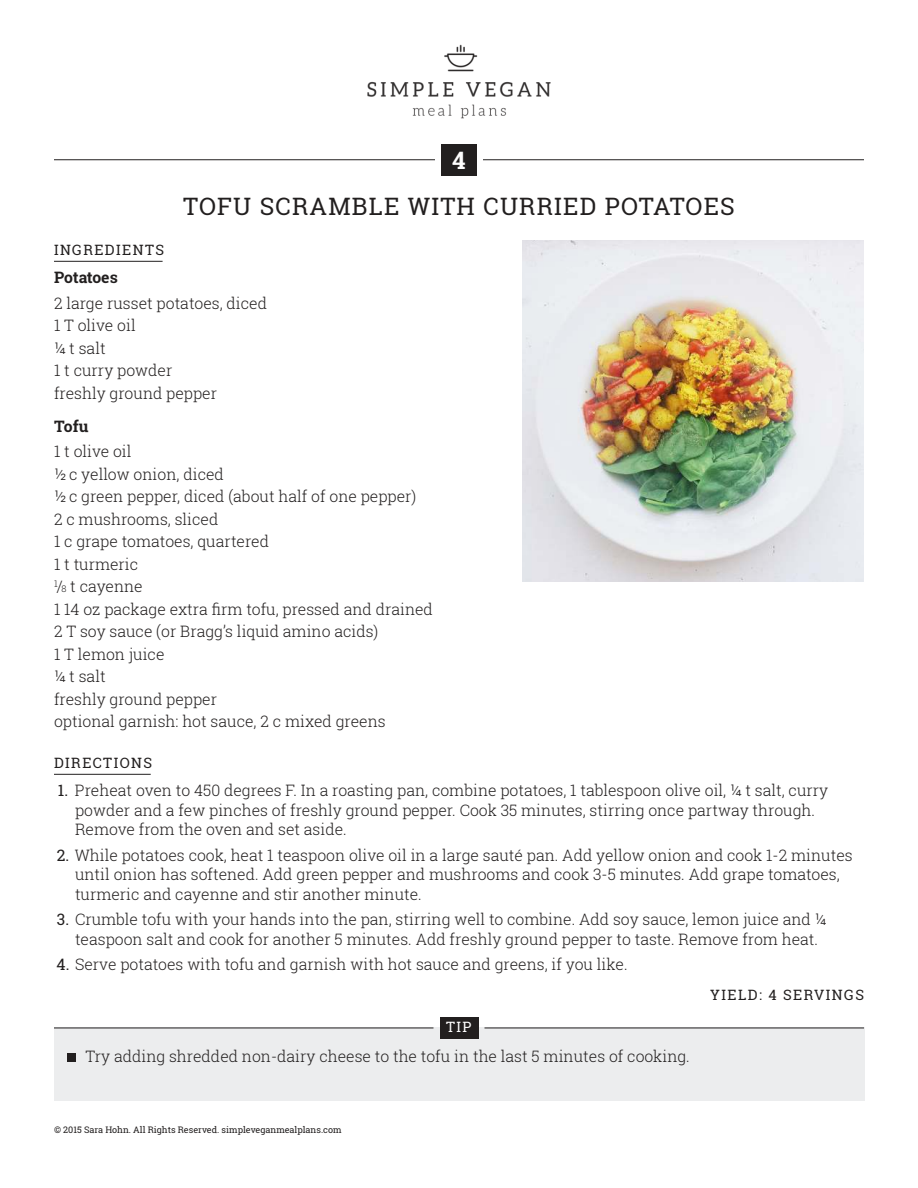
<style>
.page{position:relative;width:918px;height:1188px;background:#fff}
.page>*{position:absolute;margin:0;border:0;box-sizing:border-box;transform-origin:0 0}
.t1{font:24px "Roboto Slab";letter-spacing:.05em;color:#221f1f}
.t2{font:700 24px "Roboto Slab";color:#fff}
.t3{font:300 15.75px/22.5px "Roboto Slab";color:#221f1f}
.t4{font:700 15.75px "Roboto Slab";color:#221f1f}
.t5{font:14.25px "Roboto Slab";letter-spacing:.1em;color:#221f1f}
.t6{font:14.25px "Roboto Slab";color:#fff}
.t7{font:9px "Roboto Slab";color:#221f1f}
.s1{font-size:9.15px}
.s2{font-weight:400}
</style>
<div class="page">
<img style="left:367px;top:44px;width:184px;height:75px">
<hr style="left:54px;top:261px;width:109px;height:1px;background:#221f1f">
<hr style="left:54px;top:774px;width:97px;height:1px;background:#221f1f">
<div style="left:54px;top:1028px;width:810px;height:73px;background:#ecedee"></div>
<div style="left:68px;top:1053px;width:9px;height:9px;background:#221f1f"></div>
<hr style="left:54px;top:1028px;width:380px;height:1px;background:#221f1f">
<hr style="left:485px;top:1028px;width:379px;height:1px;background:#221f1f">
<div style="left:440px;top:1017px;width:39px;height:22px;background:#221f1f"></div>
<div style="left:441px;top:144px;width:36px;height:31px;background:#221f1f"></div>
<hr style="left:54px;top:159px;width:381px;height:1px;background:#221f1f">
<hr style="left:483px;top:159px;width:381px;height:1px;background:#221f1f">
<img style="left:522px;top:240px;width:342px;height:342px">
<h1 class="t2" style="left:452px;top:151px;width:15px">4</h1>
<h1 class="t1" style="left:183px;top:196px;width:553px">TOFU SCRAMBLE WITH CURRIED POTATOES</h1>
<p class="t5" style="left:54px;top:244px;width:112px">INGREDIENTS</p>
<p class="t4" style="left:54px;top:271px;width:65px">Potatoes</p>
<p class="t3" style="left:54px;top:293px;width:215px">2 large russet potatoes, diced<br>1 T olive oil<br>¼ t salt<br>1 t curry powder<br>freshly ground pepper</p>
<p class="t4" style="left:54px;top:420px;width:36px">Tofu</p>
<p class="t3" style="left:54px;top:442px;width:380px">1 t olive oil<br>½ c yellow onion, diced<br>½ c green pepper, diced (about half of one pepper)<br>2 c mushrooms, sliced<br>1 c grape tomatoes, quartered<br>1 t turmeric<br><sup>1</sup>/<span class="s1">8</span> t cayenne<br>1 14 oz package extra irm tofu, pressed and drained<br>2 T soy sauce (or Bragg’s liquid amino acids)<br>1 T lemon juice<br>¼ t salt<br>freshly ground pepper<br>optional garnish: hot sauce, 2 c mixed greens</p>
<p class="t5" style="left:54px;top:757px;width:100px">DIRECTIONS</p>
<p class="t3" style="left:75px;top:782px;width:755px;line-height:19.5px;text-indent:-17px"><span class="s2">1.</span> Preheat oven to 450 degrees F. In a roasting pan, combine potatoes, 1 tablespoon olive oil, ¼ t salt, curry powder and a few pinches of freshly ground pepper. Cook 35 minutes, stirring once partway through.<br>Remove from the oven and set aside.</p>
<p class="t3" style="left:75px;top:847px;width:779px;line-height:19.5px;text-indent:-18px"><span class="s2">2.</span> While potatoes cook, heat 1 teaspoon olive oil in a large sauté pan. Add yellow onion and cook 1-2 minutes until onion has softened. Add green pepper and mushrooms and cook 3-5 minutes. Add grape tomatoes, turmeric and cayenne and stir another minute.</p>
<p class="t3" style="left:75px;top:911px;width:753px;line-height:19.5px;text-indent:-18px"><span class="s2">3.</span> Crumble tofu with your hands into the pan, stirring well to combine. Add soy sauce, lemon juice and ¼ teaspoon salt and cook for another 5 minutes. Add freshly ground pepper to taste. Remove from heat.</p>
<p class="t3" style="left:57px;top:955px;width:573px"><span class="s2">4.</span> Serve potatoes with tofu and garnish with hot sauce and greens, if you like.</p>
<p class="t5" style="left:710px;top:990px;width:155px">YIELD: 4 SERVINGS</p>
<p class="t6" style="left:446px;top:1021px;width:27px">TIP</p>
<p class="t3" style="left:85px;top:1046px;width:606px">Try adding shredded non-dairy cheese to the tofu in the last 5 minutes of cooking.</p>
<p class="t7" style="left:54px;top:1126px;width:289px">© 2015 Sara Hohn. All Rights Reserved. simpleveganmealplans.com</p>
</div>
